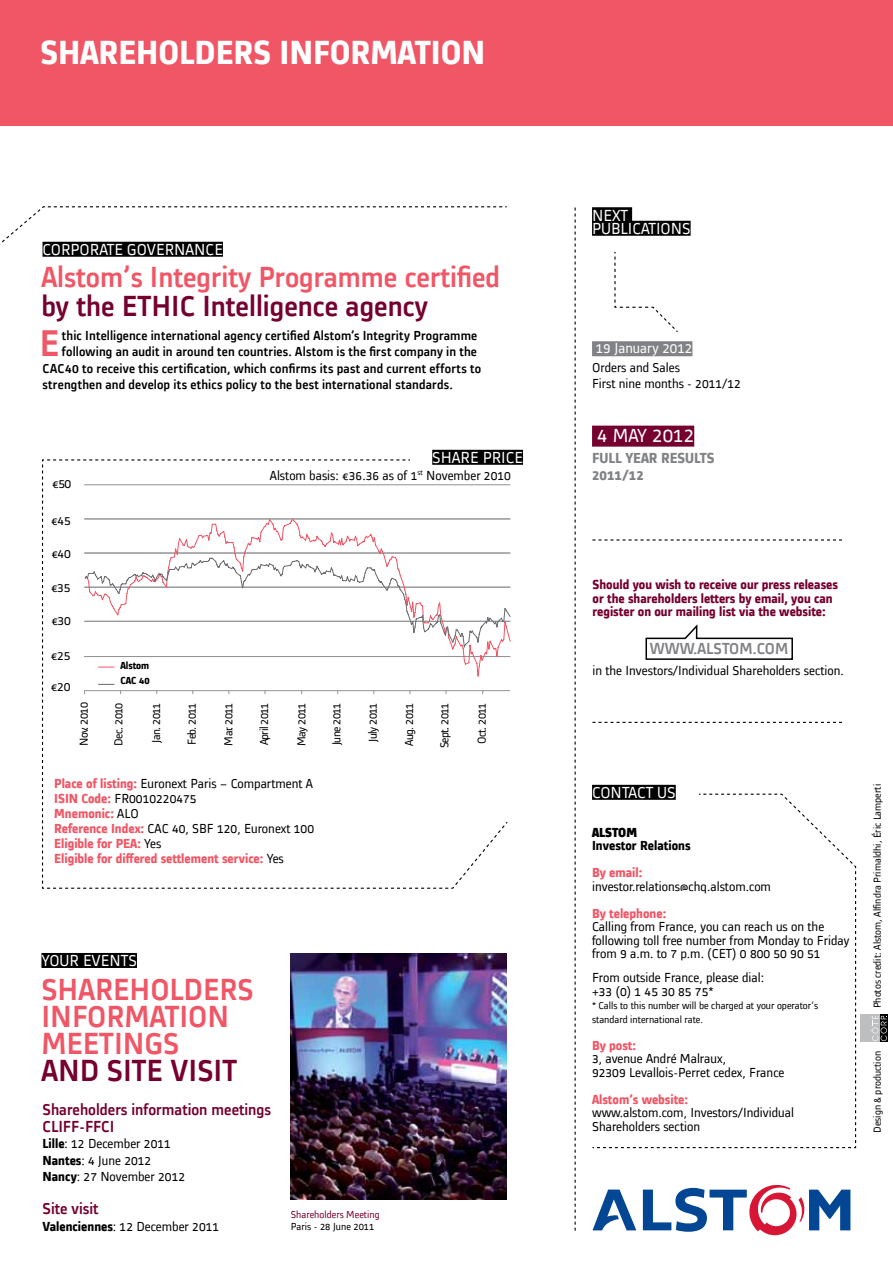
<style>
.page{position:relative;width:893px;height:1263px;background:#fff}
.page>*{position:absolute;margin:0;border:0;box-sizing:border-box;transform-origin:0 0}
.t1{font:500 38.25px "Alstom";color:#f05665}
.t2{font:700 34.5px "Alstom";color:#fff}
.t3{font:500 31.5px/27px "Alstom";color:#f05665}
.t4{font:500 31.5px "Alstom";color:#750030}
.t5{font:500 30px "Alstom";color:#f05665}
.t6{font:500 30px "Alstom";color:#750030}
.t7{font:21px "Alstom";color:#fff}
.t8{font:16.5px/13.5px "Alstom";color:#fff}
.t9{font:500 16.5px/16.5px "Alstom";color:#750030}
.t10{font:500 16.5px "Alstom";color:#808285}
.t11{font:700 15px "Alstom";color:#808285}
.t12{font:15px "Alstom";color:#fff}
.t13{font:13.5px/13.5px "Alstom";color:#000}
.t14{font:500 13.5px "Alstom";letter-spacing:.01em;color:#000}
.t15{font:700 13.5px/15px "Alstom";color:#f05665}
.t16{font:700 13.5px/13.5px "Alstom";color:#750030}
.t17{font:700 13.5px "Alstom";color:#000}
.t18{font:900 13.5px "Alstom";color:#000}
.t19{font:12px "Alstom";letter-spacing:-.05em;color:#000}
.t20{font:10.5px/13.5px "Alstom";color:#000}
.t21{font:10.5px "Alstom";color:#750030}
.t22{font:700 10.5px/15px "Alstom";color:#000}
.s1{font-size:19.5px}
.s2{font-weight:400;color:#000}
.s3{font-weight:700}
</style>
<div class="page">
<svg style="left:592px;top:1189px;width:44px;height:41px"></svg>
<svg style="left:643px;top:1185px;width:207px;height:50px"></svg>
<div style="left:432px;top:450px;width:91px;height:15px;background:#000"></div>
<div style="left:592px;top:207px;width:40px;height:15px;background:#000"></div>
<div style="left:592px;top:221px;width:99px;height:15px;background:#000"></div>
<div style="left:41px;top:953px;width:96px;height:15px;background:#000"></div>
<div style="left:592px;top:341px;width:100px;height:15px;background:#808285"></div>
<div style="left:592px;top:426px;width:102px;height:21px;background:#750030"></div>
<svg style="left:575px;top:208px;width:1px;height:1023px"></svg>
<svg style="left:614px;top:252px;width:64px;height:80px"></svg>
<svg style="left:42px;top:459px;width:467px;height:430px"></svg>
<svg style="left:879px;top:1014px;width:9px;height:28px"></svg>
<div style="left:860px;top:1014px;width:19px;height:28px;background:#bcbec0"></div>
<svg style="left:870px;top:1016px;width:17px;height:25px"></svg>
<svg style="left:0;top:206px;width:507px;height:51px"></svg>
<img style="left:290px;top:953px;width:217px;height:246px">
<svg style="left:592px;top:539px;width:250px;height:2px"></svg>
<svg style="left:592px;top:722px;width:250px;height:1px"></svg>
<div style="left:0;top:0;width:892px;height:125px;background:#f05665"></div>
<svg style="left:892px;top:0;width:1px;height:126px"></svg>
<div style="left:592px;top:785px;width:84px;height:15px;background:#000"></div>
<svg style="left:592px;top:793px;width:265px;height:356px"></svg>
<svg style="left:645px;top:624px;width:148px;height:36px"></svg>
<h2 class="t2" style="left:40px;top:29px;width:447px">SHAREHOLDERS INFORMATION</h2>
<p class="t8" style="left:43px;top:242px;width:182px">Corporate Governance</p>
<h3 class="t5" style="left:41px;top:257px;width:460px">Alstom’s Integrity Programme certified</h3>
<h3 class="t6" style="left:41px;top:285px;width:388px">by the ETHIC Intelligence agency</h3>
<h1 class="t1" style="left:39px;top:317px;width:21px">E</h1>
<p class="t14" style="left:62px;top:326px;width:417px">thic Intelligence international agency certified Alstom’s Integrity Programme</p>
<p class="t14" style="left:62px;top:342px;width:417px">following an audit in around ten countries. Alstom is the first company in the</p>
<p class="t14" style="left:43px;top:359px;width:440px">CAC40 to receive this certification, which confirms its past and current efforts to</p>
<p class="t14" style="left:43px;top:375px;width:412px">strengthen and develop its ethics policy to the best international standards.</p>
<p class="t8" style="left:432px;top:450px;width:92px">share price</p>
<p class="t8" style="left:592px;top:207px;width:100px">N ext publications</p>
<p class="t12" style="left:596px;top:338px;width:98px">19 January 2012</p>
<p class="t13" style="left:592px;top:358px;width:150px;line-height:16.5px">Orders and Sales<br>First nine months - 2011/12</p>
<h3 class="t7" style="left:597px;top:421px;width:99px">4 <span class="s1">May</span> 2012</h3>
<p class="t11" style="left:592px;top:448px;width:50px">Full Year</p>
<p class="t11" style="left:661px;top:448px;width:47px">Results</p>
<p class="t13" style="left:52px;top:475px;width:20px">€50</p>
<p class="t13" style="left:51px;top:513px;width:21px">€45</p>
<p class="t13" style="left:51px;top:545px;width:21px">€40</p>
<p class="t13" style="left:51px;top:580px;width:21px">€35</p>
<p class="t13" style="left:51px;top:613px;width:21px">€30</p>
<p class="t13" style="left:51px;top:648px;width:21px">€25</p>
<p class="t13" style="left:51px;top:679px;width:21px">€20</p>
<p class="t22" style="left:120px;top:657px;width:31px">Alstom<br>CAC 40</p>
<p class="t13" style="left:270px;top:467px;width:243px">Alstom basis: €36.36 as of 1<sup>st</sup> N ovember 2010</p>
<p class="t11" style="left:592px;top:464px;width:53px">2011/12</p>
<p class="t16" style="left:592px;top:577px;width:247px">Should you wish to receive our press releases or the shareholders letters by email, you can register on our mailing list via the website:</p>
<p class="t10" style="left:650px;top:638px;width:16px">www</p>
<p class="t10" style="left:693px;top:638px;width:15px">.alstom</p>
<p class="t10" style="left:752px;top:638px;width:16px">.com</p>
<p class="t13" style="left:592px;top:662px;width:253px">in the I nvestors/I ndividual Shareholders section.</p>
<p class="t19" style="left:76px;top:746px;width:45px;rotate:-90deg">Nov. 2010</p>
<p class="t19" style="left:110px;top:745px;width:44px;rotate:-90deg">Dec. 2010</p>
<p class="t19" style="left:148px;top:743px;width:42px;rotate:-90deg">Jan. 2011</p>
<p class="t19" style="left:184px;top:745px;width:44px;rotate:-90deg">Feb. 2011</p>
<p class="t19" style="left:220px;top:745px;width:44px;rotate:-90deg">Mar. 2011</p>
<p class="t19" style="left:256px;top:745px;width:44px;rotate:-90deg">April 2011</p>
<p class="t19" style="left:293px;top:746px;width:45px;rotate:-90deg">May 2011</p>
<p class="t19" style="left:328px;top:745px;width:44px;rotate:-90deg">June 2011</p>
<p class="t19" style="left:365px;top:742px;width:41px;rotate:-90deg">July 2011</p>
<p class="t19" style="left:401px;top:746px;width:45px;rotate:-90deg">Aug. 2011</p>
<p class="t19" style="left:436px;top:748px;width:47px;rotate:-90deg">Sept. 2011</p>
<p class="t19" style="left:474px;top:744px;width:43px;rotate:-90deg">Oct. 2011</p>
<p class="t15" style="left:54px;top:775px;width:260px">Place of listing: <span class="s2">Euronext Paris – Compartment A<br></span>ISIN Code: <span class="s2">FR0010220475<br></span>Mnemonic: <span class="s2">ALO<br></span>Reference Index: <span class="s2">CAC</span></p>
<p class="t13" style="left:172px;top:821px;width:144px">40, SB F 120, Euronext 100</p>
<p class="t15" style="left:54px;top:835px;width:231px">Eligible for PEA: <span class="s2">Yes<br></span>Eligible for differed settlement service: <span class="s2">Yes</span></p>
<p class="t8" style="left:41px;top:953px;width:11px">YOUR</p>
<p class="t8" style="left:83px;top:953px;width:54px">EVENTS</p>
<h3 class="t3" style="left:41px;top:973px;width:35px">Sharehol</h3>
<h3 class="t3" style="left:184px;top:973px;width:37px">ders</h3>
<h3 class="t3" style="left:41px;top:1000px;width:28px">Information meeting</h3>
<h3 class="t3" style="left:163px;top:1027px;width:18px">S</h3>
<h3 class="t4" style="left:41px;top:1048px;width:80px">an d site</h3>
<h3 class="t4" style="left:171px;top:1048px;width:31px">visit</h3>
<p class="t9" style="left:43px;top:1100px;width:230px">Shareholders information meetings<br>CLIFF-FFCI</p>
<p class="t13" style="left:43px;top:1134px;width:144px;line-height:16.5px"><span class="s3">Lille</span>: 12 December 2011<br><span class="s3">Nantes</span>: 4 June 2012<br><span class="s3">Nancy</span>: 27 N ovember 2012</p>
<p class="t9" style="left:43px;top:1199px;width:58px">Site visit</p>
<p class="t13" style="left:43px;top:1218px;width:178px"><span class="s3">Valenciennes</span>: 12 December 2011</p>
<p class="t21" style="left:291px;top:1208px;width:90px">Shareholders Meeting</p>
<p class="t20" style="left:291px;top:1219px;width:85px">Paris - 28 June 2011</p>
<p class="t8" style="left:592px;top:785px;width:85px">contact us</p>
<p class="t18" style="left:592px;top:823px;width:46px">ALSTOM</p>
<p class="t17" style="left:592px;top:836px;width:100px">Investor Relations</p>
<p class="t15" style="left:592px;top:864px;width:52px">By email:</p>
<p class="t13" style="left:592px;top:878px;width:180px">investor.relations@chq.alstom.com</p>
<p class="t15" style="left:592px;top:905px;width:76px">By telephone:</p>
<p class="t13" style="left:592px;top:919px;width:259px">Calling from France, you can reach us on the following toll free number from Monday to Friday from 9 a.m. to 7 p.m. (CET) 0 800 50 90 51</p>
<p class="t13" style="left:592px;top:970px;width:174px">From outside France, please dial: +33 (0) 1 45 30 85 75*</p>
<p class="t20" style="left:592px;top:998px;width:228px">* Calls to this number will be charged at your operator’s standard international rate.</p>
<p class="t15" style="left:592px;top:1037px;width:46px">By post:</p>
<p class="t13" style="left:592px;top:1051px;width:194px">3, avenue André Malraux,<br>92309 Levallois-Perret cedex, France</p>
<p class="t15" style="left:592px;top:1091px;width:98px">Alstom’s website:</p>
<p class="t13" style="left:592px;top:1105px;width:204px">www.alstom.com, I nvestors/I ndividual<br>Shareholders section</p>
<p class="t20" style="left:870px;top:1008px;width:226px;rotate:-90deg">Photos credit: Alstom, Alfindra Primaldhi, éric Lamperti</p>
<p class="t20" style="left:870px;top:1133px;width:83px;rotate:-90deg">Design &amp; production</p>
</div>
